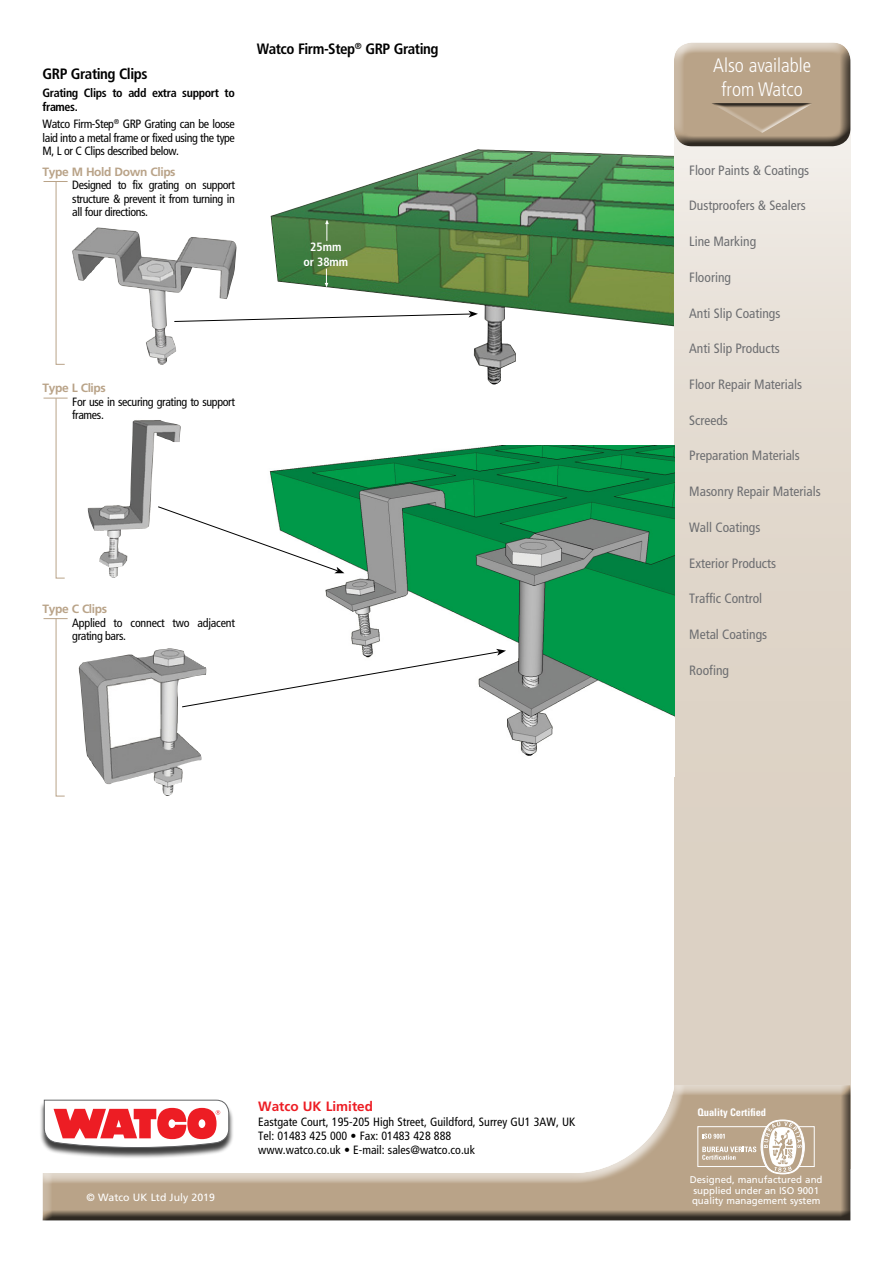
<style>
.page{position:relative;width:893px;height:1263px;background:#fff}
.page>*{position:absolute;margin:0;border:0;box-sizing:border-box;transform-origin:0 0}
.t1{font:300 condensed 19.5px/23.4px "Frutiger";color:#fff;text-align:center}
.t2{font:700 condensed 15px "Frutiger";letter-spacing:-.03em;color:#000}
.t3{font:condensed 13.5px "Frutiger";color:#6d6e71}
.t4{font:700 13.5px "Frutiger";color:#ed1d24}
.t5{font:condensed 12px/13.5px "Frutiger";letter-spacing:-.03em;color:#000;text-align:justify}
.t6{font:condensed 12px/14.4px "Frutiger";color:#000}
.t7{font:700 condensed 12px/13.5px "Frutiger";letter-spacing:-.03em;color:#000}
.t8{font:700 12px "Frutiger";letter-spacing:-.03em;color:#b9a388}
.t9{font:700 condensed 12px/15px "Frutiger";color:#fff;text-align:center}
.t10{font:10.5px "Frutiger";color:#fff}
.t11{font:700 condensed 10.5px "Univers";color:#fff}
.t12{font:9.75px/10.5px "Frutiger";color:#fff}
</style>
<div class="page">
<svg style="left:44px;top:181px;width:24px;height:184px"></svg>
<svg style="left:44px;top:398px;width:24px;height:180px"></svg>
<svg style="left:44px;top:618px;width:24px;height:178px"></svg>
<svg style="left:674px;top:149px;width:176px;height:933px;background:#e1d8cd"></svg>
<div style="left:41px;top:1082px;width:810px;height:135px;background:#fff;opacity:.75"></div>
<div style="left:41px;top:1085px;width:810px;height:137px;background:#000;opacity:.75"></div>
<svg style="left:697px;top:1119px;width:118px;height:56px;background:#cab9a5"></svg>
<div style="left:671px;top:42px;width:180px;height:94px;background:#fff;opacity:.75"></div>
<div style="left:671px;top:46px;width:180px;height:103px;background:#000;opacity:.75"></div>
<div style="left:711px;top:103px;width:105px;height:30px;background:#fff;opacity:.75"></div>
<div style="left:711px;top:103px;width:103px;height:5px;background:#000;opacity:.75"></div>
<img style="left:271px;top:149px;width:403px;height:236px">
<svg style="left:325px;top:269px;width:3px;height:18px"></svg>
<svg style="left:325px;top:220px;width:4px;height:21px"></svg>
<img style="left:72px;top:227px;width:165px;height:138px">
<img style="left:88px;top:420px;width:93px;height:158px">
<img style="left:78px;top:648px;width:124px;height:148px">
<img style="left:269px;top:445px;width:405px;height:311px">
<svg style="left:174px;top:311px;width:304px;height:11px"></svg>
<svg style="left:157px;top:506px;width:187px;height:67px"></svg>
<svg style="left:181px;top:649px;width:325px;height:59px"></svg>
<p class="t2" style="left:43px;top:65px;width:107px">GRP Grating Clips</p>
<p class="t7" style="left:43px;top:86px;width:194px">Grating Clips to add extra support to frames.</p>
<p class="t5" style="left:43px;top:117px;width:194px">Watco Firm-Step<sup>®</sup> GRP Grating can be loose laid into a metal frame or fixed using the type M, L or C Clips described below.</p>
<p class="t8" style="left:43px;top:165px;width:135px">Type M Hold Down Clips</p>
<p class="t5" style="left:72px;top:178px;width:164px">Designed to fix grating on support structure &amp; prevent it from turning in all four directions.</p>
<p class="t2" style="left:257px;top:40px;width:183px">Watco Firm-Step<sup>®</sup> GRP Grating</p>
<p class="t9" style="left:303px;top:239px;width:46px">25mm<br>or 38mm</p>
<p class="t8" style="left:43px;top:381px;width:65px">Type L Clips</p>
<p class="t5" style="left:72px;top:395px;width:164px">For use in securing grating to support frames.</p>
<p class="t8" style="left:43px;top:602px;width:66px">Type C Clips</p>
<p class="t5" style="left:72px;top:616px;width:164px">Applied to connect two adjacent grating bars.</p>
<h1 class="t1" style="left:713px;top:54px;width:99px">Also available from Watco</h1>
<p class="t3" style="left:689px;top:162px;width:121px">Floor Paints &amp; Coatings</p>
<p class="t3" style="left:689px;top:198px;width:118px">Dustproofers &amp; Sealers</p>
<p class="t3" style="left:689px;top:233px;width:68px">Line Marking</p>
<p class="t3" style="left:689px;top:269px;width:43px">Flooring</p>
<p class="t3" style="left:689px;top:305px;width:93px">Anti Slip Coatings</p>
<p class="t3" style="left:689px;top:341px;width:92px">Anti Slip Products</p>
<p class="t3" style="left:689px;top:376px;width:114px">Floor Repair Materials</p>
<p class="t3" style="left:689px;top:412px;width:40px">Screeds</p>
<p class="t3" style="left:689px;top:448px;width:112px">Preparation Materials</p>
<p class="t3" style="left:689px;top:484px;width:133px">Masonry Repair Materials</p>
<p class="t3" style="left:689px;top:519px;width:73px">Wall Coatings</p>
<p class="t3" style="left:689px;top:555px;width:88px">Exterior Products</p>
<p class="t3" style="left:689px;top:591px;width:74px">Traffic Control</p>
<p class="t3" style="left:689px;top:627px;width:79px">Metal Coatings</p>
<p class="t3" style="left:689px;top:662px;width:41px">Roofing</p>
<p class="t10" style="left:87px;top:1191px;width:130px">© Watco UK Ltd July 2019</p>
<p class="t4" style="left:258px;top:1098px;width:116px">Watco UK Limited</p>
<p class="t6" style="left:258px;top:1114px;width:319px">Eastgate Court, 195-205 High Street, Guildford, Surrey GU1 3AW, UK<br>Tel: 01483 425 000 • Fax: 01483 428 888<br>www.watco.co.uk • E-mail: sales@watco.co.uk</p>
<p class="t11" style="left:697px;top:1105px;width:70px">Quality Certified</p>
<p class="t12" style="left:690px;top:1175px;width:134px">Designed, manufactured and supplied under an ISO 9001 quality management system</p>
</div>
